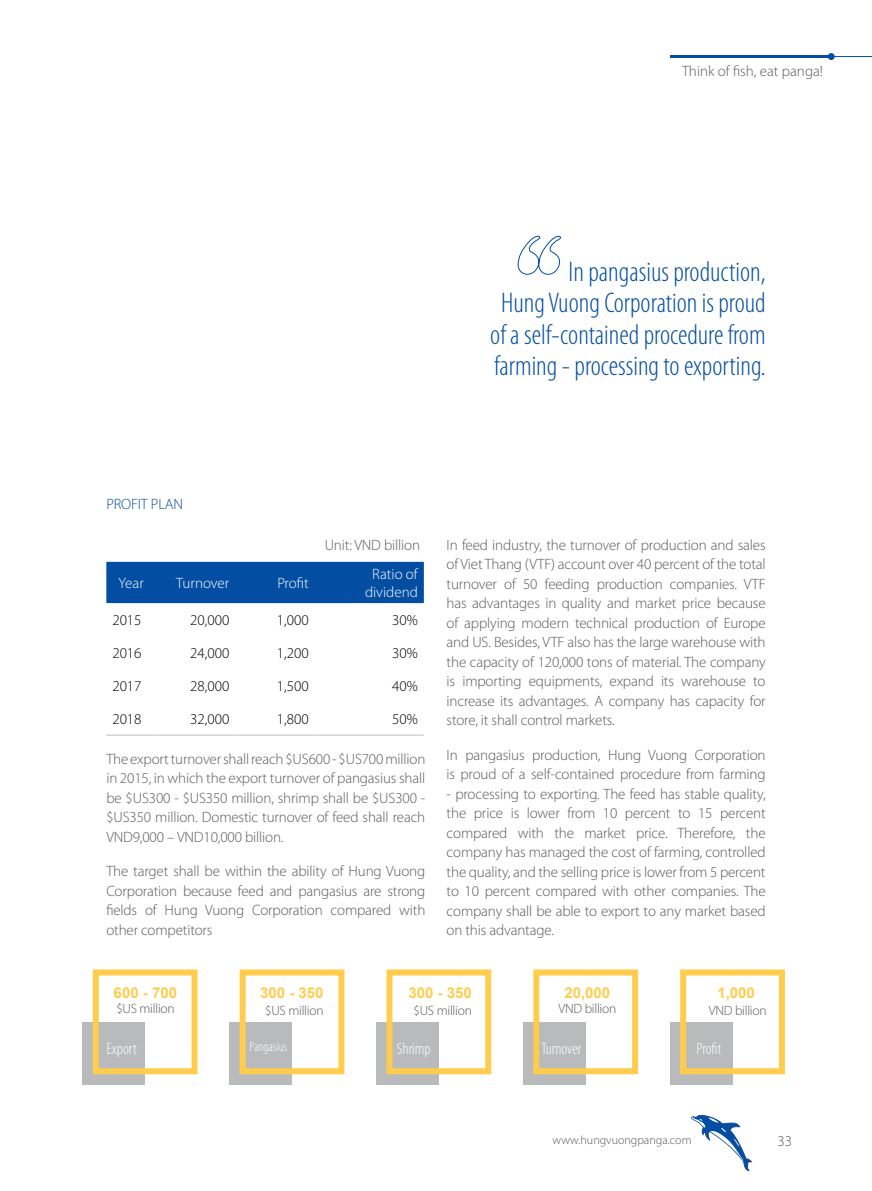
<style>
.page{position:relative;width:872px;height:1191px;background:#fff}
.page>*{position:absolute;margin:0;border:0;box-sizing:border-box;transform-origin:0 0}
.t1{font:300 condensed 28.5px/31.5px "Myriad Pro";color:#034ea2;text-align:right}
.t2{font:300 condensed 16.5px "Myriad Pro";color:#fff}
.t3{font:300 15px/19.5px "Myriad Pro";letter-spacing:-.01em;color:#58595b;text-align:justify}
.t4{font:300 15px "Myriad Pro";color:#000}
.t5{font:300 15px/18px "Myriad Pro";color:#fff;text-align:center}
.t6{font:700 15px "Arial";color:#ffcc4e}
.t7{font:300 15px "Myriad Pro";letter-spacing:-.01em;color:#034ea2}
.t8{font:300 13.5px "Myriad Pro";letter-spacing:-.02em;color:#58595b}
.t9{font:300 condensed 13.5px "Myriad Pro";color:#fff}
.t10{font:300 12px "Myriad Pro";color:#58595b}
</style>
<div class="page">
<div style="left:106px;top:562px;width:318px;height:41px;background:#034ea2"></div>
<hr style="left:106px;top:735px;width:50px;height:1px;background:#bcbec0">
<hr style="left:156px;top:735px;width:79px;height:1px;background:#bcbec0">
<hr style="left:235px;top:735px;width:80px;height:1px;background:#bcbec0">
<hr style="left:315px;top:735px;width:109px;height:1px;background:#bcbec0">
<div style="left:82px;top:1021px;width:63px;height:63px;background:#b8babc"></div>
<div style="left:93px;top:969px;width:105px;height:105px;border:6px solid #ffcc4e"></div>
<div style="left:229px;top:1021px;width:63px;height:63px;background:#b8babc"></div>
<div style="left:240px;top:969px;width:104px;height:105px;border:6px solid #ffcc4e"></div>
<div style="left:376px;top:1021px;width:63px;height:63px;background:#b8babc"></div>
<div style="left:386px;top:969px;width:105px;height:105px;border:6px solid #ffcc4e"></div>
<div style="left:523px;top:1021px;width:62px;height:63px;background:#b8babc"></div>
<div style="left:533px;top:969px;width:105px;height:105px;border:6px solid #ffcc4e"></div>
<div style="left:669px;top:1021px;width:63px;height:63px;background:#b8babc"></div>
<div style="left:680px;top:969px;width:105px;height:105px;border:6px solid #ffcc4e"></div>
<svg style="left:518px;top:236px;width:43px;height:39px"></svg>
<svg style="left:691px;top:1115px;width:60px;height:55px"></svg>
<div style="left:827px;top:53px;width:7px;height:7px;background:#034ea2;border-radius:50%"></div>
<hr style="left:670px;top:55px;width:159px;height:3px;background:#034ea2">
<hr style="left:834px;top:56px;width:38px;height:1px;background:#034ea2">
<p class="t3" style="left:682px;top:61px;width:142px">Think of fish, eat panga!</p>
<h1 class="t1" style="left:490px;top:255px;width:277px">In pangasius production,<br>Hung Vuong Corporation is proud of a self-contained procedure from farming - processing to exporting.</h1>
<p class="t7" style="left:106px;top:495px;width:78px">PROFIT PLAN</p>
<p class="t3" style="left:325px;top:535px;width:97px">Unit: VND billion</p>
<p class="t5" style="left:118px;top:574px;width:27px">Year</p>
<p class="t5" style="left:176px;top:574px;width:55px">Turnover</p>
<p class="t5" style="left:277px;top:574px;width:33px">Profit</p>
<p class="t5" style="left:365px;top:565px;width:54px">Ratio of dividend</p>
<p class="t4" style="left:112px;top:611px;width:31px">2015</p>
<p class="t4" style="left:190px;top:611px;width:41px">20,000</p>
<p class="t4" style="left:277px;top:611px;width:33px">1,000</p>
<p class="t4" style="left:392px;top:611px;width:27px">30%</p>
<p class="t4" style="left:112px;top:644px;width:31px">2016</p>
<p class="t4" style="left:190px;top:644px;width:41px">24,000</p>
<p class="t4" style="left:277px;top:644px;width:33px">1,200</p>
<p class="t4" style="left:392px;top:644px;width:27px">30%</p>
<p class="t4" style="left:112px;top:677px;width:31px">2017</p>
<p class="t4" style="left:190px;top:677px;width:41px">28,000</p>
<p class="t4" style="left:277px;top:677px;width:33px">1,500</p>
<p class="t4" style="left:392px;top:677px;width:27px">40%</p>
<p class="t4" style="left:112px;top:710px;width:31px">2018</p>
<p class="t4" style="left:190px;top:710px;width:41px">32,000</p>
<p class="t4" style="left:277px;top:710px;width:33px">1,800</p>
<p class="t4" style="left:392px;top:710px;width:27px">50%</p>
<p class="t3" style="left:106px;top:749px;width:320px">The export turnover shall reach $US600 - $US700 million in 2015, in which the export turnover of pangasius shall be $US300 - $US350 million, shrimp shall be $US300 - $US350 million. Domestic turnover of feed shall reach VND9,000 – VND10,000 billion.</p>
<p class="t3" style="left:106px;top:861px;width:320px">The target shall be within the ability of Hung Vuong Corporation because feed and pangasius are strong fields of Hung Vuong Corporation compared with other competitors</p>
<p class="t3" style="left:446px;top:535px;width:320px">In feed industry, the turnover of production and sales of Viet Thang (VTF) account over 40 percent of the total turnover of 50 feeding production companies. VTF has advantages in quality and market price because of applying modern technical production of Europe and US. Besides, VTF also has the large warehouse with the capacity of 120,000 tons of material. The company is importing equipments, expand its warehouse to increase its advantages. A company has capacity for store, it shall control markets.</p>
<p class="t3" style="left:446px;top:745px;width:320px">In pangasius production, Hung Vuong Corporation is proud of a self-contained procedure from farming</p>
<p class="t3" style="left:446px;top:784px;width:320px">- processing to exporting. The feed has stable quality, the price is lower from 10 percent to 15 percent compared with the market price. Therefore, the company has managed the cost of farming, controlled the quality, and the selling price is lower from 5 percent to 10 percent compared with other companies. The company shall be able to export to any market based on this advantage.</p>
<p class="t6" style="left:114px;top:982px;width:65px">600 - 700</p>
<p class="t8" style="left:116px;top:1000px;width:60px">$US million</p>
<p class="t8" style="left:265px;top:1002px;width:60px">$US million</p>
<p class="t8" style="left:413px;top:1002px;width:60px">$US million</p>
<p class="t9" style="left:250px;top:1038px;width:39px">Pangasius</p>
<p class="t6" style="left:260px;top:982px;width:65px">300 - 350</p>
<p class="t6" style="left:408px;top:982px;width:65px">300 - 350</p>
<p class="t2" style="left:397px;top:1038px;width:35px">Shrimp</p>
<p class="t2" style="left:106px;top:1038px;width:32px">Export</p>
<p class="t6" style="left:564px;top:982px;width:47px">20,000</p>
<p class="t8" style="left:558px;top:1000px;width:59px">VND billion</p>
<p class="t8" style="left:709px;top:1002px;width:59px">VND billion</p>
<p class="t2" style="left:696px;top:1038px;width:26px">Profit</p>
<p class="t6" style="left:717px;top:982px;width:39px">1,000</p>
<p class="t2" style="left:541px;top:1038px;width:41px">Turnover</p>
<p class="t10" style="left:552px;top:1132px;width:140px">www.hungvuongpanga.com</p>
<p class="t3" style="left:777px;top:1131px;width:16px">33</p>
</div>
